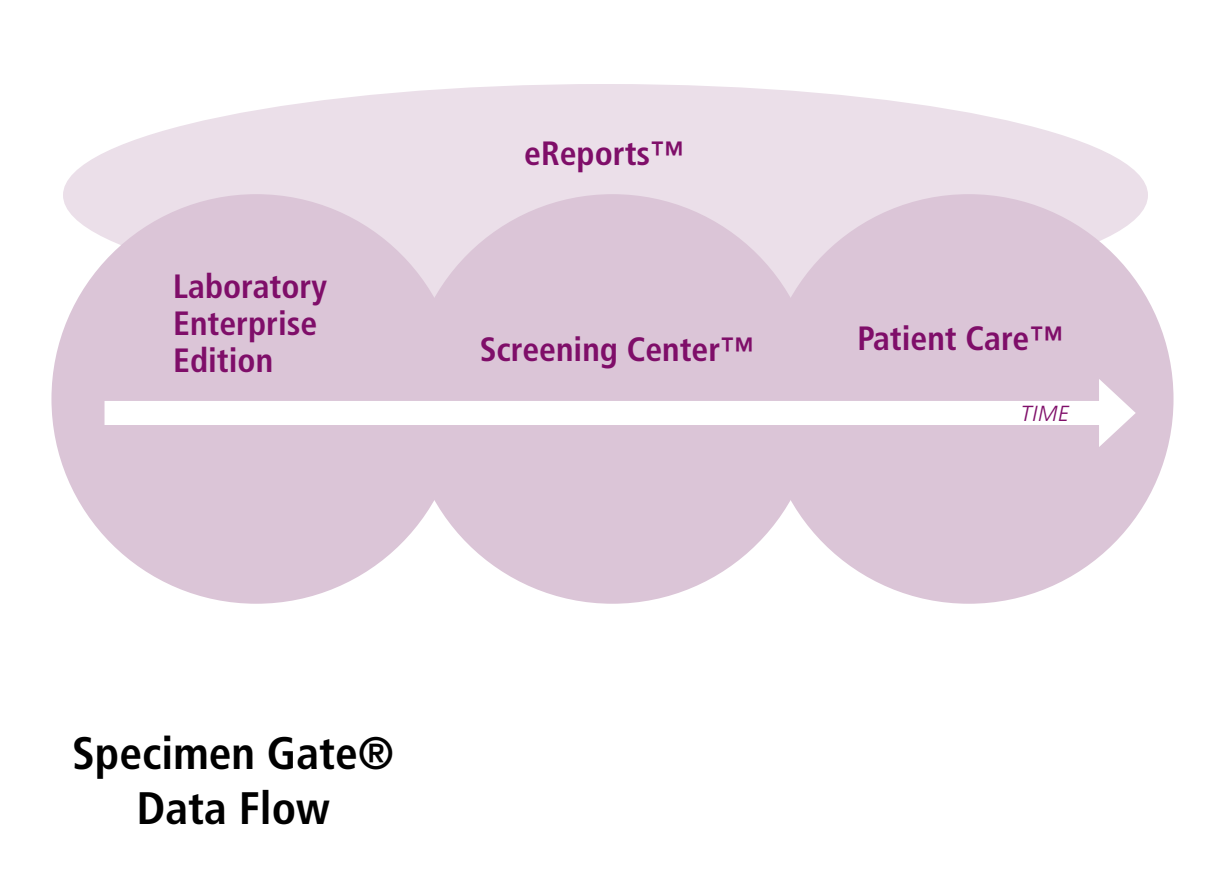
<style>
.page{position:relative;width:1225px;height:875px;background:#fff}
.page>*{position:absolute;margin:0;border:0;box-sizing:border-box;transform-origin:0 0}
.t1{font:700 condensed 45.5px/54.6px "Frutiger LT Com";color:#000;text-align:center}
.Leipis{font:700 condensed 33.6px/36.8px "Frutiger LT Com";color:#7f0e69}
.Leipis-2{font:italic 300 21.7px "Frutiger LT Com";color:#7f0e69}
</style>
<div class="page">
<div style="left:63px;top:84px;width:1085px;height:222px;background:#ebdfe9;border-radius:50%"></div>
<div style="left:51px;top:194px;width:410px;height:410px;background:#dbc5d7;border-radius:50%"></div>
<div style="left:408px;top:194px;width:409px;height:410px;background:#dbc5d7;border-radius:50%"></div>
<div style="left:764px;top:194px;width:410px;height:410px;background:#dbc5d7;border-radius:50%"></div>
<div style="left:105px;top:401px;width:1008px;height:24px;background:#fff"></div>
<svg style="left:1099px;top:379px;width:37px;height:68px"></svg>
<p class="Leipis" style="left:173px;top:268px;width:155px">Laboratory<br>Enterprise<br>Edition</p>
<p class="Leipis" style="left:524px;top:135px;width:161px">eReports™</p>
<p class="Leipis" style="left:480px;top:331px;width:276px">Screening Center™</p>
<p class="Leipis" style="left:858px;top:320px;width:207px">Patient Care™</p>
<p class="Leipis-2" style="left:1021px;top:401px;width:50px">TIME</p>
<h1 class="t1" style="left:72px;top:726px;width:324px">Specimen Gate®<br>Data Flow</h1>
</div>
